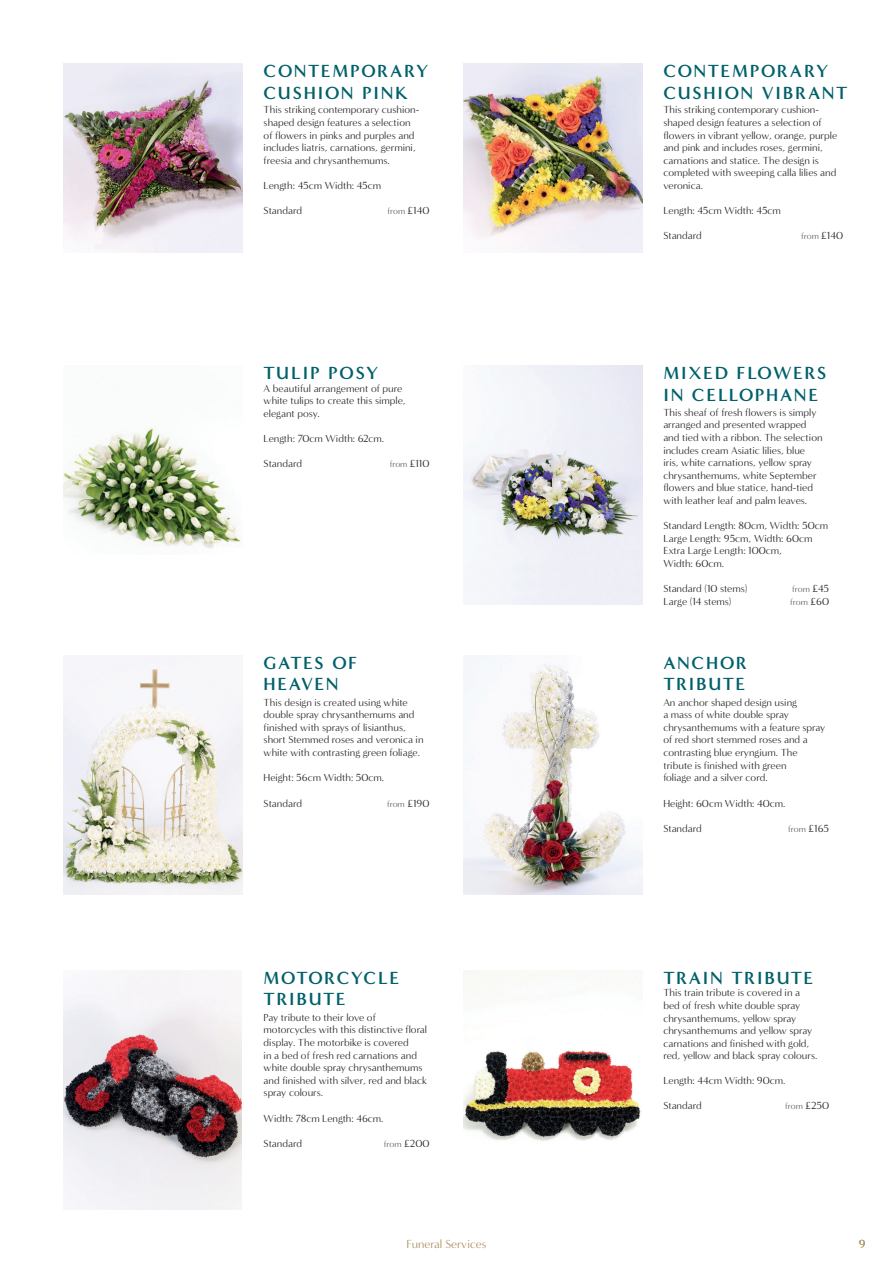
<style>
.page{position:relative;width:893px;height:1263px;background:#fff}
.page>*{position:absolute;margin:0;border:0;box-sizing:border-box;transform-origin:0 0}
.t1{font:700 18px/21.6px "Minerva Modern";letter-spacing:.1em;color:#00606a}
.t2{font:700 18px/21.6px "Minerva Modern";letter-spacing:.075em;color:#00606a}
.t3{font:12px "Minerva Modern";color:#a98e5a}
.t4{font:10.5px/12.6px "Minerva Modern";color:#231f20}
.t5{font:9px "Minerva Modern";color:#57585a}
.s1{font-size:10.5px;color:#231f20}
</style>
<div class="page">
<img style="left:64px;top:427px;width:177px;height:121px">
<img style="left:463px;top:63px;width:179px;height:189px">
<img style="left:64px;top:64px;width:178px;height:189px">
<img style="left:64px;top:655px;width:178px;height:240px">
<img style="left:463px;top:655px;width:179px;height:240px">
<img style="left:64px;top:970px;width:178px;height:240px">
<img style="left:463px;top:970px;width:178px;height:171px">
<img style="left:463px;top:366px;width:179px;height:239px">
<h1 class="t1" style="left:264px;top:60px;width:166px">CONTEMPORARY<br>CUSHION PINK</h1>
<p class="t4" style="left:264px;top:104px;width:157px">This striking contemporary cushion&shy;shaped design features a selection of flowers in pinks and purples and includes liatris, carnations, germini, freesia and chrysanthemums.</p>
<p class="t4" style="left:264px;top:179px;width:119px">Length: 45cm Width: 45cm</p>
<p class="t4" style="left:264px;top:204px;width:40px">Standard</p>
<p class="t5" style="left:388px;top:206px;width:43px">from <span class="s1">£140</span></p>
<h1 class="t1" style="left:264px;top:362px;width:116px">TULIP POSY</h1>
<p class="t4" style="left:264px;top:382px;width:144px">A beautiful arrangement of pure white tulips to create this simple, elegant posy.</p>
<p class="t4" style="left:264px;top:432px;width:122px">Length: 70cm Width: 62cm.</p>
<p class="t4" style="left:264px;top:457px;width:40px">Standard</p>
<p class="t5" style="left:390px;top:459px;width:41px">from <span class="s1">£110</span></p>
<h1 class="t2" style="left:264px;top:652px;width:95px">GATES OF<br>HEAVEN</h1>
<p class="t4" style="left:264px;top:696px;width:161px">This design is created using white double spray chrysanthemums and finished with sprays of lisianthus, short Stemmed roses and veronica in white with contrasting green foliage.</p>
<p class="t4" style="left:264px;top:771px;width:122px">Height: 56cm Width: 50cm.</p>
<p class="t4" style="left:264px;top:797px;width:40px">Standard</p>
<p class="t5" style="left:387px;top:798px;width:44px">from <span class="s1">£190</span></p>
<h1 class="t2" style="left:264px;top:967px;width:137px">MOTORCYCLE<br>TRIBUTE</h1>
<p class="t4" style="left:264px;top:1011px;width:165px">Pay tribute to their love of motorcycles with this distinctive floral display. The motorbike is covered<br>in a bed of fresh red carnations and white double spray chrysanthemums and finished with silver, red and black spray colours.</p>
<p class="t4" style="left:264px;top:1112px;width:121px">Width: 78cm Length: 46cm.</p>
<p class="t4" style="left:264px;top:1137px;width:40px">Standard</p>
<p class="t5" style="left:384px;top:1138px;width:47px">from <span class="s1">£200</span></p>
<p class="t3" style="left:407px;top:1236px;width:81px">Funeral Services</p>
<h1 class="t1" style="left:663px;top:60px;width:186px">CONTEMPORARY<br>CUSHION VIBRANT</h1>
<p class="t4" style="left:663px;top:104px;width:175px">This striking contemporary cushion&shy;shaped design features a selection of flowers in vibrant yellow, orange, purple and pink and includes roses, germini, carnations and statice. The design is completed with sweeping calla lilies and veronica.</p>
<p class="t4" style="left:663px;top:204px;width:119px">Length: 45cm Width: 45cm</p>
<p class="t4" style="left:663px;top:230px;width:40px">Standard</p>
<p class="t5" style="left:801px;top:231px;width:43px">from <span class="s1">£140</span></p>
<h1 class="t1" style="left:663px;top:362px;width:164px">MIXED FLOWERS<br>IN CELLOPHANE</h1>
<p class="t4" style="left:663px;top:406px;width:161px">This sheaf of fresh flowers is simply arranged and presented wrapped and tied with a ribbon. The selection includes cream Asiatic lilies, blue iris, white carnations, yellow spray chrysanthemums, white September flowers and blue statice, hand-tied with leather leaf and palm leaves.</p>
<p class="t4" style="left:663px;top:519px;width:166px">Standard Length: 80cm, Width: 50cm<br>Large Length: 95cm, Width: 60cm<br>Extra Large Length: 100cm,<br>Width: 60cm.</p>
<p class="t4" style="left:663px;top:582px;width:86px">Standard (10 stems)</p>
<p class="t5" style="left:792px;top:584px;width:39px">from <span class="s1">£45</span></p>
<p class="t4" style="left:663px;top:595px;width:70px">Large (14 stems)</p>
<p class="t5" style="left:790px;top:597px;width:41px">from <span class="s1">£60</span></p>
<h1 class="t1" style="left:663px;top:652px;width:85px">ANCHOR<br>TRIBUTE</h1>
<p class="t4" style="left:663px;top:696px;width:163px">An anchor shaped design using<br>a mass of white double spray chrysanthemums with a feature spray of red short stemmed roses and a contrasting blue eryngium. The tribute is finished with green<br>foliage and a silver cord.</p>
<p class="t4" style="left:663px;top:797px;width:124px">Height: 60cm Width: 40cm.</p>
<p class="t4" style="left:663px;top:822px;width:40px">Standard</p>
<p class="t5" style="left:788px;top:823px;width:43px">from <span class="s1">£165</span></p>
<h1 class="t1" style="left:663px;top:967px;width:152px">TRAIN TRIBUTE</h1>
<p class="t4" style="left:663px;top:987px;width:155px">This train tribute is covered in a bed of fresh white double spray chrysanthemums, yellow spray chrysanthemums and yellow spray carnations and finished with gold, red, yellow and black spray colours.</p>
<p class="t4" style="left:663px;top:1074px;width:124px">Length: 44cm Width: 90cm.</p>
<p class="t4" style="left:663px;top:1099px;width:40px">Standard</p>
<p class="t5" style="left:785px;top:1101px;width:46px">from <span class="s1">£250</span></p>
<p class="t3" style="left:859px;top:1236px;width:8px">9</p>
</div>
